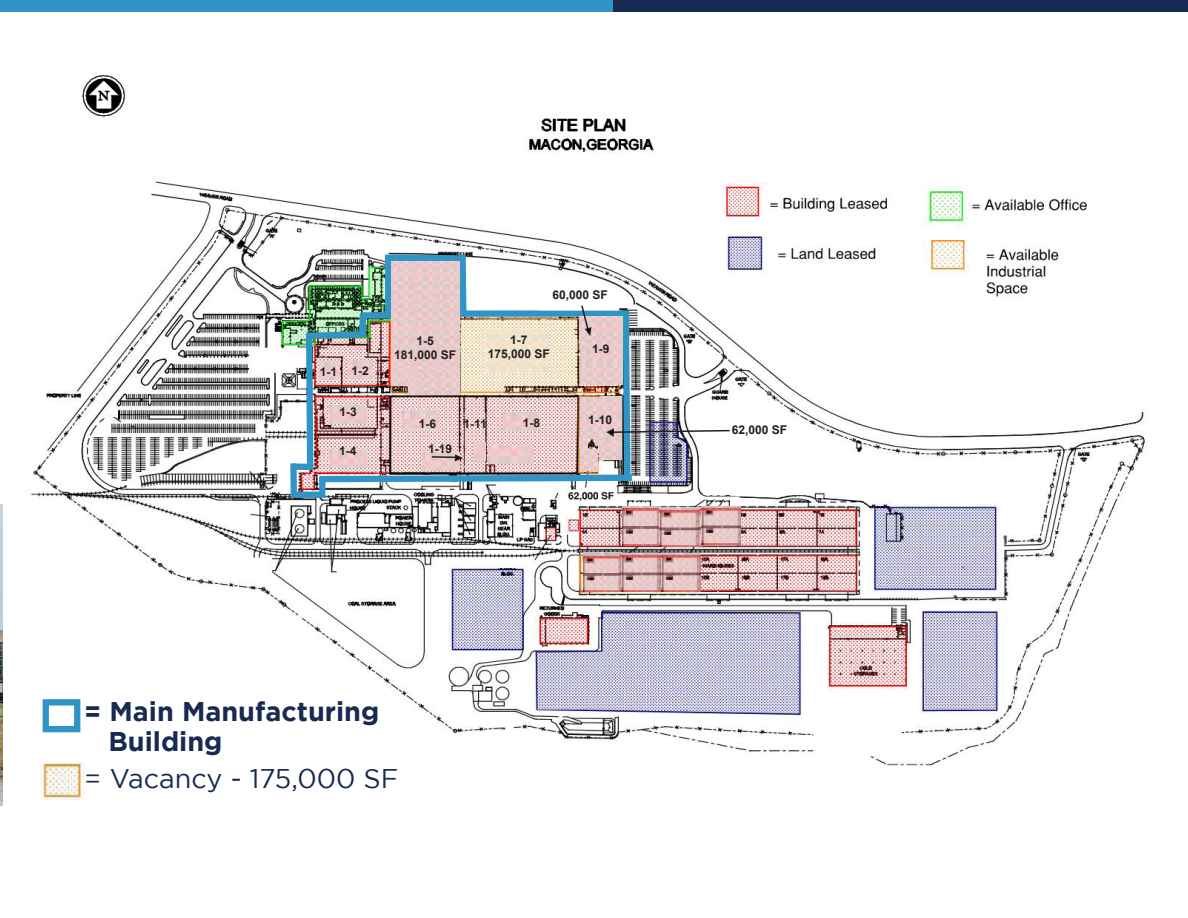
<style>
.page{position:relative;width:1188px;height:918px;background:#fff}
.page>*{position:absolute;margin:0;border:0;box-sizing:border-box;transform-origin:0 0}
.t1{font:700 27px "Gotham";color:#172a52}
.t2{font:27px "Gotham";color:#172a52}
.t3{font:700 12px "Arial";color:#231f20}
</style>
<div class="page">
<div style="left:0;top:0;width:614px;height:11px;background:#3095c5"></div>
<div style="left:614px;top:0;width:574px;height:11px;background:#172a52"></div>
<img style="left:30px;top:74px;width:1115px;height:727px">
<div style="left:43px;top:699px;width:37px;height:33px;border:6px solid #3095c5"></div>
<img style="left:40px;top:762px;width:44px;height:38px">
<img style="left:583px;top:553px;width:77px;height:38px">
<img style="left:622px;top:507px;width:118px;height:39px">
<img style="left:583px;top:554px;width:37px;height:38px">
<div style="left:703px;top:457px;width:111px;height:38px;background:#fff"></div>
<div style="left:702px;top:496px;width:38px;height:4px;border:2px solid #fff"></div>
<img style="left:0;top:505px;width:2px;height:301px">
<img style="left:660px;top:508px;width:39px;height:38px">
<div style="left:292px;top:492px;width:27px;height:6px;background:#3095c5"></div>
<div style="left:292px;top:464px;width:21px;height:6px;background:#3095c5"></div>
<div style="left:290px;top:463px;width:7px;height:33px;background:#3095c5"></div>
<div style="left:319px;top:478px;width:7px;height:20px;background:#3095c5"></div>
<img style="left:301px;top:248px;width:430px;height:237px">
<img style="left:661px;top:553px;width:39px;height:38px">
<p class="t3" style="left:320px;top:363px;width:19px">1-1</p>
<p class="t3" style="left:352px;top:363px;width:19px">1-2</p>
<p class="t3" style="left:340px;top:404px;width:19px">1-3</p>
<p class="t3" style="left:339px;top:443px;width:19px">1-4</p>
<p class="t3" style="left:417px;top:332px;width:19px">1-5</p>
<p class="t3" style="left:394px;top:346px;width:64px">181,000 SF</p>
<p class="t3" style="left:553px;top:287px;width:57px">60,000 SF</p>
<p class="t3" style="left:510px;top:331px;width:19px">1-7</p>
<p class="t3" style="left:488px;top:345px;width:64px">175,000 SF</p>
<p class="t3" style="left:592px;top:341px;width:19px">1-9</p>
<p class="t3" style="left:419px;top:415px;width:19px">1-6</p>
<p class="t3" style="left:463px;top:415px;width:25px">1-11</p>
<p class="t3" style="left:523px;top:415px;width:19px">1-8</p>
<p class="t3" style="left:428px;top:440px;width:26px">1-19</p>
<p class="t3" style="left:588px;top:412px;width:26px">1-10</p>
<p class="t1" style="left:84px;top:696px;width:297px">= Main Manufacturing</p>
<p class="t1" style="left:108px;top:726px;width:116px">Building</p>
<p class="t2" style="left:84px;top:763px;width:316px">= Vacancy - 175,000 SF</p>
<p class="t3" style="left:732px;top:421px;width:57px">62,000 SF</p>
</div>
